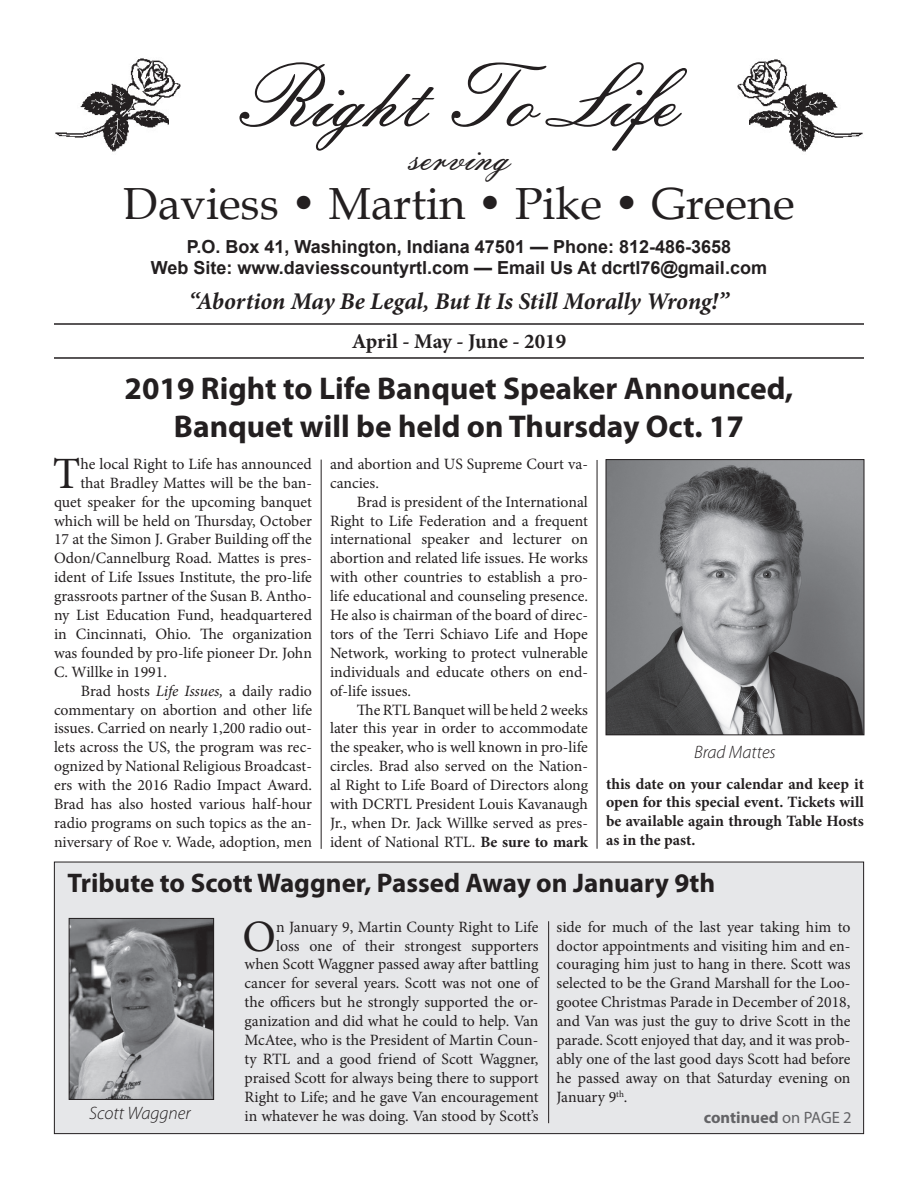
<style>
.page{position:relative;width:918px;height:1188px;background:#fff}
.page>*{position:absolute;margin:0;border:0;box-sizing:border-box;transform-origin:0 0}
.t1{font:87px "Embassy BT";color:#231f20}
.t2{font:45px "Book Antiqua";color:#231f20}
.t3{font:44.85px "Minion Pro";color:#231f20}
.t4{font:42px "Embassy BT";color:#231f20}
.t5{font:700 31.5px/37.8px "Myriad Pro";color:#231f20;text-align:center}
.t6{font:700 27px "Myriad Pro";color:#231f20}
.t7{font:italic 700 24px "Minion Pro";letter-spacing:-.005em;color:#231f20}
.t8{font:700 21px "Minion Pro";color:#231f20}
.t9{font:700 18px/21.6px "Arial";color:#231f20;text-align:center}
.t10{font:italic 300 18px "Myriad Pro";color:#231f20}
.t11{font:700 16.5px "Myriad Pro";color:#636366}
.t12{font:15.75px/18.9px "Minion Pro";color:#231f20;text-align:justify}
.t13{font:700 15.75px/18.9px "Minion Pro";color:#231f20;text-align:justify}
.s1{font-weight:700}
.s2{font-style:italic}
.s3{font-weight:400}
</style>
<div class="page">
<div style="left:54px;top:862px;width:810px;height:272px;background:#e6e7e9"></div>
<hr style="left:54px;top:323px;width:810px;height:2px;background:#231f20">
<hr style="left:54px;top:357px;width:810px;height:2px;background:#231f20">
<img style="left:55px;top:58px;width:126px;height:94px">
<img style="left:737px;top:59px;width:126px;height:93px">
<hr style="left:321px;top:460px;width:1px;height:389px;background:#231f20">
<hr style="left:597px;top:460px;width:1px;height:389px;background:#231f20">
<img style="left:608px;top:461px;width:254px;height:272px">
<div style="left:606px;top:459px;width:258px;height:276px;border:1px solid #231f20"></div>
<img style="left:71px;top:920px;width:141px;height:178px">
<div style="left:69px;top:918px;width:145px;height:182px;border:1px solid #231f20"></div>
<hr style="left:548px;top:921px;width:1px;height:202px;background:#231f20">
<h1 class="t1" style="left:240px;top:43px;width:467px">Right To Life</h1>
<h3 class="t4" style="left:408px;top:130px;width:103px">serving</h3>
<h2 class="t2" style="left:123px;top:172px;width:673px">Daviess • Martin • Pike • Greene</h2>
<p class="t9" style="left:151px;top:236px;width:618px">P.O. Box 41, Washington, Indiana 47501 — Phone: 812-486-3658<br>Web Site: www.daviesscountyrtl.com — Email Us At dcrtl76@gmail.com</p>
<h3 class="t7" style="left:189px;top:284px;width:542px">“Abortion May Be Legal, But It Is Still Morally Wrong!”</h3>
<h3 class="t8" style="left:352px;top:326px;width:216px">April - May - June - 2019</h3>
<h3 class="t5" style="left:125px;top:369px;width:670px">2019 Right to Life Banquet Speaker Announced,<br>Banquet will be held on Thursday Oct. 17</h3>
<p class="t12" style="left:330px;top:454px;width:260px">and abortion and US Supreme Court va&shy;cancies.</p>
<p class="t12" style="left:330px;top:492px;width:260px;text-indent:27px">Brad is president of the International Right to Life Federation and a frequent international speaker and lecturer on abortion and related life issues. He works with other countries to establish a pro&shy;life educational and counseling presence.<br>He also is chairman of the board of direc&shy;tors of the Terri Schiavo Life and Hope Network, working to protect vulnerable individuals and educate others on end&shy;of-life issues.</p>
<p class="t12" style="left:330px;top:700px;width:260px;text-indent:27px">The RTL Banquet will be held 2 weeks later this year in order to accommodate the speaker, who is well known in pro-life circles. Brad also served on the Nation&shy;al Right to Life Board of Directors along with DCRTL President Louis Kavanaugh Jr., when Dr. Jack Willke served as pres&shy;ident of National RTL. <span class="s1">Be sure to mark</span></p>
<h3 class="t3" style="left:53px;top:443px;width:29px">T</h3>
<p class="t12" style="left:80px;top:454px;width:233px">he local Right to Life has announced</p>
<p class="t12" style="left:80px;top:473px;width:233px">that Bradley Mattes will be the ban-</p>
<p class="t12" style="left:54px;top:492px;width:260px">quet speaker for the upcoming banquet</p>
<p class="t12" style="left:54px;top:511px;width:259px">which will be held on Thursday, October</p>
<p class="t12" style="left:54px;top:530px;width:259px">17 at the Simon J. Graber Building off the</p>
<p class="t12" style="left:54px;top:549px;width:260px">Odon/Cannelburg Road. Mattes is pres-</p>
<p class="t12" style="left:54px;top:568px;width:259px">ident of Life Issues Institute, the pro-life</p>
<p class="t12" style="left:54px;top:587px;width:260px">grassroots partner of the Susan B. Antho-</p>
<p class="t12" style="left:54px;top:606px;width:260px">ny List Education Fund, headquartered</p>
<p class="t12" style="left:54px;top:625px;width:259px">in Cincinnati, Ohio. The organization</p>
<p class="t12" style="left:54px;top:643px;width:259px">was founded by pro-life pioneer Dr. John</p>
<p class="t12" style="left:54px;top:662px;width:114px">C. Willke in 1991.</p>
<p class="t12" style="left:81px;top:681px;width:232px">Brad hosts <span class="s2">Life Issues,</span> a daily radio</p>
<p class="t12" style="left:54px;top:700px;width:260px">commentary on abortion and other life</p>
<p class="t12" style="left:54px;top:719px;width:260px">issues. Carried on nearly 1,200 radio out-</p>
<p class="t12" style="left:54px;top:738px;width:259px">lets across the US, the program was rec-</p>
<p class="t12" style="left:54px;top:757px;width:260px">ognized by National Religious Broadcast-</p>
<p class="t12" style="left:54px;top:776px;width:260px">ers with the 2016 Radio Impact Award.</p>
<p class="t12" style="left:54px;top:795px;width:260px">Brad has also hosted various half-hour</p>
<p class="t12" style="left:54px;top:814px;width:260px">radio programs on such topics as the an-</p>
<p class="t12" style="left:54px;top:832px;width:260px">niversary of Roe v. Wade, adoption, men</p>
<p class="t10" style="left:694px;top:741px;width:83px">Brad Mattes</p>
<p class="t13" style="left:606px;top:774px;width:260px">this date on your calendar and keep it open for this special event. Tickets will be available again through Table Hosts as in the past.</p>
<h3 class="t6" style="left:68px;top:865px;width:649px">Tribute to Scott Waggner, Passed Away on January 9th</h3>
<p class="t10" style="left:89px;top:1103px;width:103px">Scott Waggner</p>
<p class="t12" style="left:245px;top:917px;width:295px;text-align:right">n January 9, Martin County Right to Life<br>loss one of their strongest supporters when Scott Waggner passed away after battling cancer for several years. Scott was not one of the officers but he strongly supported the or&shy;ganization and did what he could to help. Van McAtee, who is the President of Martin Coun&shy;ty RTL and a good friend of Scott Waggner, praised Scott for always being there to support Right to Life; and he gave Van encouragement in whatever he was doing. Van stood by Scott’s</p>
<p class="t12" style="left:557px;top:917px;width:295px">side for much of the last year taking him to doctor appointments and visiting him and en&shy;couraging him just to hang in there. Scott was selected to be the Grand Marshall for the Loo&shy;gootee Christmas Parade in December of 2018, and Van was just the guy to drive Scott in the parade. Scott enjoyed that day, and it was prob&shy;ably one of the last good days Scott had before he passed away on that Saturday evening on January 9<sup>th</sup>.</p>
<h3 class="t3" style="left:243px;top:906px;width:35px">O</h3>
<p class="t11" style="left:704px;top:1107px;width:149px">continued <span class="s3">on PAGE 2</span></p>
</div>
